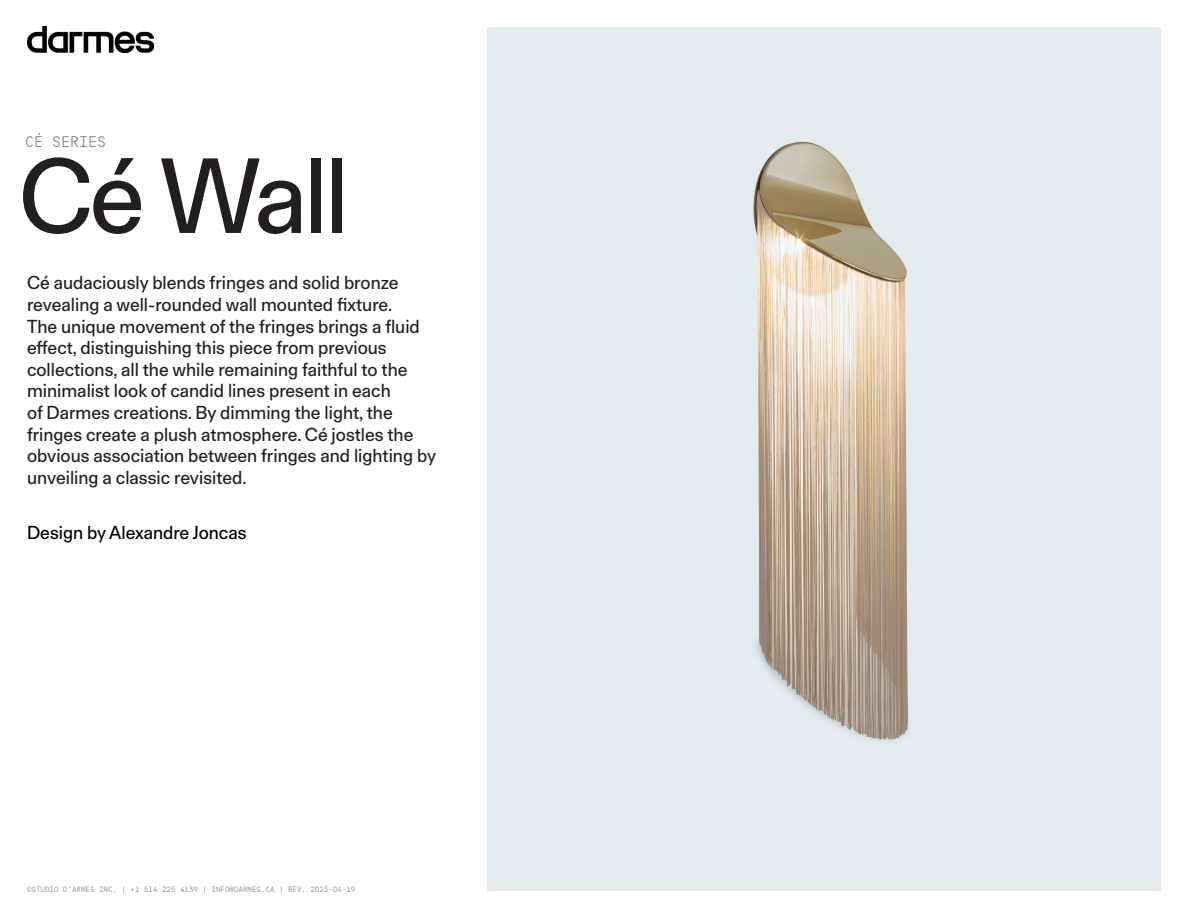
<style>
.page{position:relative;width:1188px;height:918px;background:#fff}
.page>*{position:absolute;margin:0;border:0;box-sizing:border-box;transform-origin:0 0}
.t1{font:102.15px "FT Aktual";letter-spacing:-.03em;color:#231f20}
.t2{font:18px/21.6px "FT Aktual";color:#231f20}
.t3{font:18px "FT Aktual";color:#000}
</style>
<div class="page">
<img style="left:27px;top:27px;width:126px;height:26px">
<img style="left:488px;top:27px;width:673px;height:863px">
<p class="t1" style="left:19px;top:123px;width:332px">Cé Wall</p>
<p class="t2" style="left:27px;top:271px;width:373px">Cé audaciously blends fringes and solid bronze revealing a well-rounded wall mounted fixture.</p>
<p class="t2" style="left:27px;top:315px;width:411px">The unique movement of the fringes brings a fluid effect, distinguishing this piece from previous collections, all the while remaining faithful to the minimalist look of candid lines present in each<br>of Darmes creations. By dimming the light, the fringes create a plush atmosphere. Cé jostles the obvious association between fringes and lighting by unveiling a classic revisited.</p>
<p class="t3" style="left:27px;top:520px;width:221px">Design by Alexandre Joncas</p>
</div>
